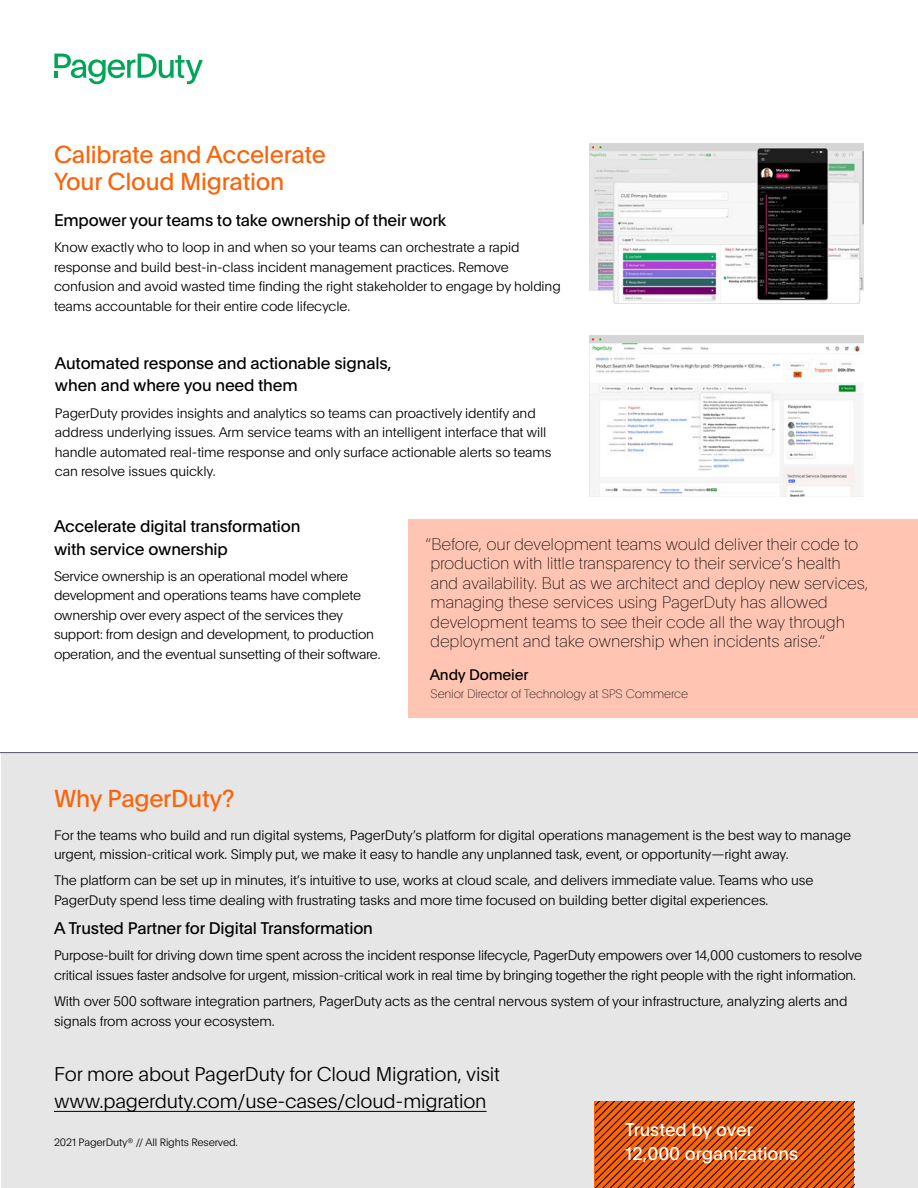
<style>
.page{position:relative;width:918px;height:1188px;background:#fff}
.page>*{position:absolute;margin:0;border:0;box-sizing:border-box;transform-origin:0 0}
.t1{font:24px/27px "Plain";letter-spacing:-.01em;color:#fa640a}
.t2{font:100 19.5px/27px "Plain";letter-spacing:-.01em;color:#000}
.t3{font:18px/24px "Plain";color:#fff}
.t4{font:100 16.5px/19.5px "Plain";letter-spacing:-.01em;color:#000}
.t5{font:16.5px/22.5px "Plain";letter-spacing:-.01em;color:#000}
.t6{font:15px "Plain";letter-spacing:-.01em;color:#000}
.t7{font:100 13.5px/19.5px "Plain";letter-spacing:-.01em;color:#000}
.t8{font:100 12px "Plain";letter-spacing:-.01em;color:#000}
.t9{font:100 10.5px "Plain Trial";letter-spacing:-.01em;color:#000}
</style>
<div class="page">
<div style="left:408px;top:519px;width:510px;height:199px;background:#ffc5b2"></div>
<div style="left:1px;top:753px;width:917px;height:435px;background:#e6e6e6"></div>
<hr style="left:54px;top:1111px;width:433px;height:1px;background:#000">
<svg style="left:54px;top:54px;width:149px;height:30px"></svg>
<hr style="left:0;top:752px;width:918px;height:1px;background:#53555c">
<svg style="left:595px;top:1101px;width:260px;height:87px;background:#cb5107"></svg>
<img style="left:589px;top:144px;width:274px;height:160px">
<img style="left:589px;top:336px;width:274px;height:160px">
<h1 class="t1" style="left:54px;top:140px;width:274px">Calibrate and Accelerate<br>Your Cloud Migration</h1>
<p class="t5" style="left:54px;top:208px;width:394px">Empower your teams to take ownership of their work</p>
<p class="t7" style="left:54px;top:237px;width:508px">Know exactly who to loop in and when so your teams can orchestrate a rapid response and build best-in-class incident management practices. Remove confusion and avoid wasted time finding the right stakeholder to engage by holding teams accountable for their entire code lifecycle.</p>
<p class="t5" style="left:55px;top:351px;width:338px">Automated response and actionable signals, when and where you need them</p>
<p class="t7" style="left:55px;top:403px;width:498px">PagerDuty provides insights and analytics so teams can proactively identify and address underlying issues. Arm service teams with an intelligent interface that will handle automated real-time response and only surface actionable alerts so teams can resolve issues quickly.</p>
<p class="t5" style="left:54px;top:514px;width:248px">Accelerate digital transformation with service ownership</p>
<p class="t7" style="left:54px;top:566px;width:328px">Service ownership is an operational model where development and operations teams have complete ownership over every aspect of the services they support: from design and development, to production operation, and the eventual sunsetting of their software.</p>
<p class="t4" style="left:430px;top:533px;width:439px;text-indent:-5px">“Before, our development teams would deliver their code to production with little transparency to their service’s health and availability. But as we architect and deploy new services, managing these services using PagerDuty has allowed development teams to see their code all the way through deployment and take ownership when incidents arise.”</p>
<p class="t6" style="left:430px;top:664px;width:100px">Andy Domeier</p>
<p class="t8" style="left:431px;top:685px;width:259px">Senior Director of Technology at SPS Commerce</p>
<h1 class="t1" style="left:54px;top:784px;width:182px">Why PagerDuty?</h1>
<p class="t7" style="left:54px;top:825px;width:799px">For the teams who build and run digital systems, PagerDuty’s platform for digital operations management is the best way to manage urgent, mission-critical work. Simply put, we make it easy to handle any unplanned task, event, or opportunity—right away.</p>
<p class="t7" style="left:54px;top:870px;width:761px">The platform can be set up in minutes, it’s intuitive to use, works at cloud scale, and delivers immediate value. Teams who use<br>PagerDuty spend less time dealing with frustrating tasks and more time focused on building better digital experiences.</p>
<p class="t5" style="left:54px;top:916px;width:321px">A Trusted Partner for Digital Transformation</p>
<p class="t7" style="left:54px;top:945px;width:810px">Purpose-built for driving down time spent across the incident response lifecycle, PagerDuty empowers over 14,000 customers to resolve critical issues faster andsolve for urgent, mission-critical work in real time by bringing together the right people with the right information.</p>
<p class="t7" style="left:54px;top:991px;width:795px">With over 500 software integration partners, PagerDuty acts as the central nervous system of your infrastructure, analyzing alerts and signals from across your ecosystem.</p>
<h2 class="t2" style="left:54px;top:1060px;width:447px">For more about PagerDuty for Cloud Migration, visit www.pagerduty.com/use-cases/cloud-migration</h2>
<p class="t9" style="left:54px;top:1135px;width:185px">2021 PagerDuty® // All Rights Reserved.</p>
<h3 class="t3" style="left:625px;top:1117px;width:174px">Trusted by over<br>12,000 organizations</h3>
</div>
